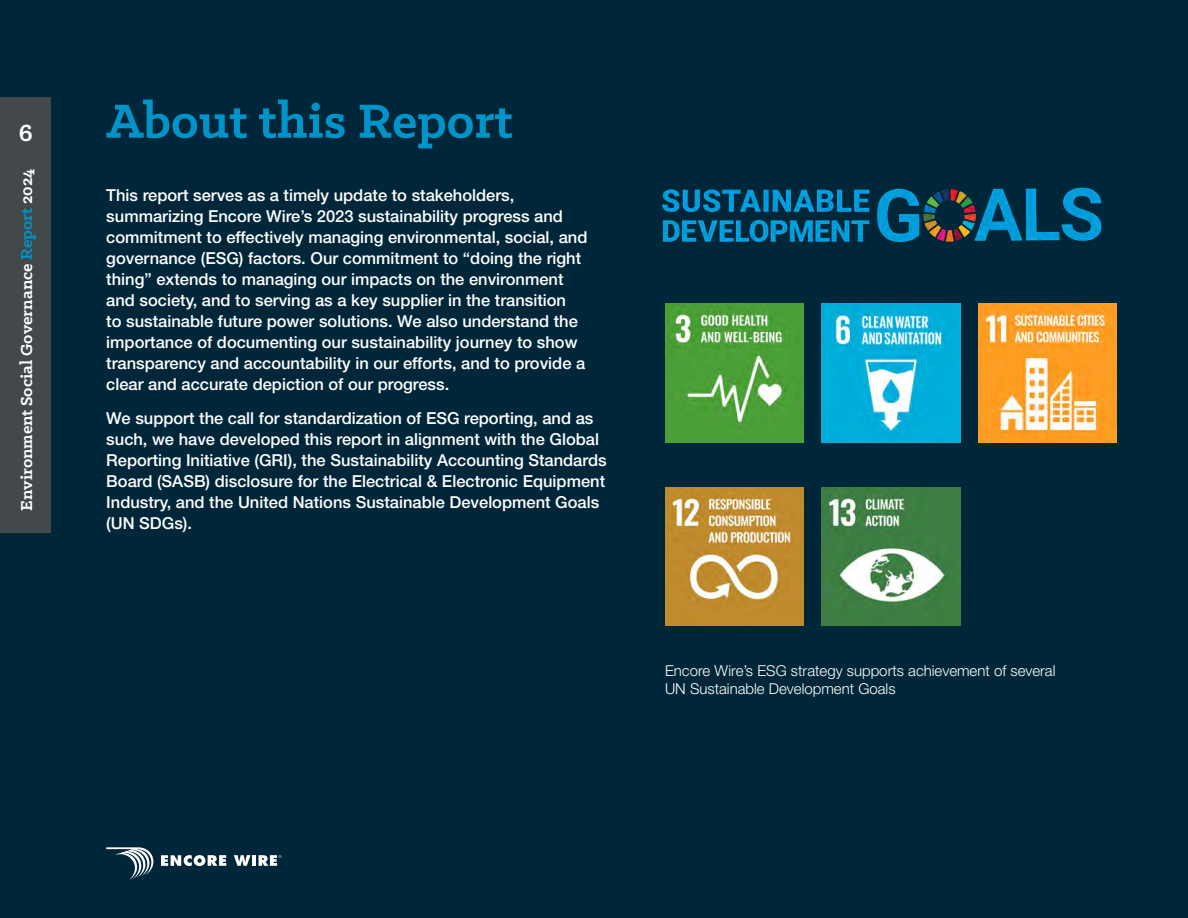
<style>
.page{position:relative;width:1188px;height:918px;background:#002739}
.page>*{position:absolute;margin:0;border:0;box-sizing:border-box;transform-origin:0 0}
.t1{font:700 54px "Klinic Slab";color:#0194c8}
.t2{font:700 26.55px "Klinic Slab";color:#fff}
.t3{font:700 18px "Klinic Slab";color:#fff}
.Intro{font:500 16.5px/21px "Helvetica Neue LT Pro";color:#fff}
.Body_Text{font:300 15px/18px "Helvetica Neue LT Pro";color:#fff}
.s1{color:#0194c8}
</style>
<div class="page">
<img style="left:648px;top:173px;width:469px;height:86px">
<img style="left:665px;top:304px;width:139px;height:138px">
<img style="left:822px;top:304px;width:138px;height:138px">
<img style="left:978px;top:304px;width:139px;height:138px">
<img style="left:665px;top:487px;width:139px;height:139px">
<img style="left:822px;top:487px;width:138px;height:139px">
<svg style="left:234px;top:855px;width:17px;height:11px"></svg>
<hr style="left:252px;top:855px;width:4px;height:11px;background:#fff">
<svg style="left:259px;top:855px;width:22px;height:11px"></svg>
<svg style="left:106px;top:847px;width:120px;height:33px;background:#375563"></svg>
<div style="left:0;top:97px;width:51px;height:435px;background:#43484a"></div>
<h2 class="t2" style="left:19px;top:115px;width:16px">6</h2>
<p class="t3" style="left:15px;top:511px;width:343px;rotate:-90deg">Environment Social Governance <span class="s1">Report</span> 2024</p>
<h1 class="t1" style="left:106px;top:86px;width:408px">About this Report</h1>
<p class="Intro" style="left:106px;top:185px;width:483px">This report serves as a timely update to stakeholders, summarizing Encore Wire’s 2023 sustainability progress and commitment to effectively managing environmental, social, and governance (ESG) factors. Our commitment to “doing the right thing” extends to managing our impacts on the environment and society, and to serving as a key supplier in the transition<br>to sustainable future power solutions. We also understand the importance of documenting our sustainability journey to show transparency and accountability in our efforts, and to provide a clear and accurate depiction of our progress.</p>
<p class="Intro" style="left:106px;top:407px;width:502px">We support the call for standardization of ESG reporting, and as such, we have developed this report in alignment with the Global Reporting Initiative (GRI), the Sustainability Accounting Standards Board (SASB) disclosure for the Electrical &amp; Electronic Equipment Industry, and the United Nations Sustainable Development Goals (UN SDGs).</p>
<p class="Body_Text" style="left:665px;top:661px;width:392px">Encore Wire’s ESG strategy supports achievement of several<br>UN Sustainable Development Goals</p>
</div>
